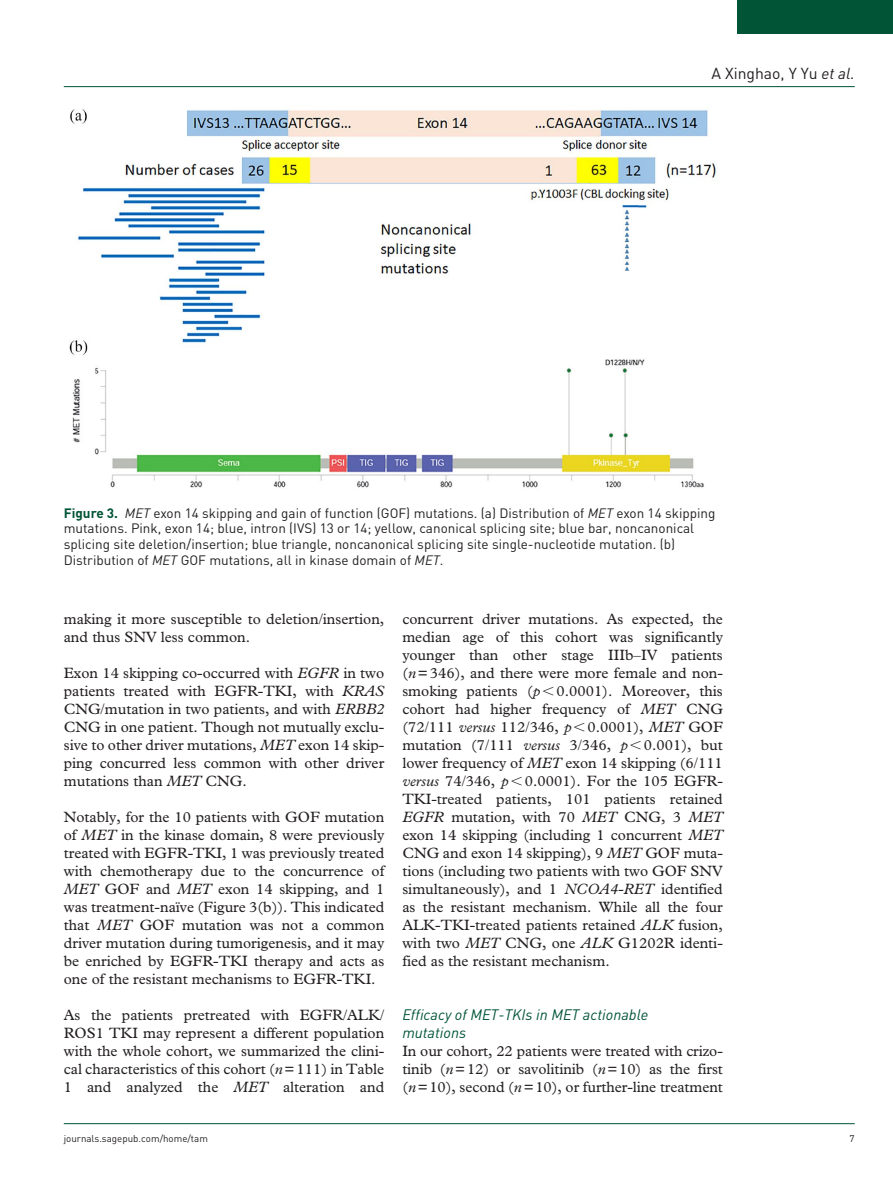
<style>
.page{position:relative;width:893px;height:1191px;background:#fff}
.page>*{position:absolute;margin:0;border:0;box-sizing:border-box;transform-origin:0 0}
.t1{font:15.75px "DIN";color:#231f20}
.t2{font:15px/18px "Plantin Std";color:#231f20;text-align:justify}
.t3{font:italic 15px/18px "DIN";color:#015436}
.t4{font:13.5px/15.8px "DIN";color:#231f20}
.t5{font:9.75px "DIN";color:#231f20}
.s1{font-style:italic}
.s2{font-weight:700;color:#015436}
</style>
<div class="page">
<hr style="left:64px;top:86px;width:791px;height:1px;background:#015436">
<hr style="left:64px;top:1123px;width:791px;height:1px;background:#015436">
<div style="left:738px;top:0;width:155px;height:34px;background:#015436"></div>
<img style="left:69px;top:109px;width:647px;height:379px">
<p class="t1" style="left:711px;top:63px;width:145px">A Xinghao, Y Yu <span class="s1">et al.</span></p>
<p class="t4" style="left:64px;top:504px;width:653px"><span class="s2">Figure 3.</span> <span class="s1">MET</span> exon 14 skipping and gain of function (GOF) mutations. (a) Distribution of <span class="s1">MET</span> exon 14 skipping mutations. Pink, exon 14; blue, intron (IVS) 13 or 14; yellow, canonical splicing site; blue bar, noncanonical splicing site deletion/insertion; blue triangle, noncanonical splicing site single-nucleotide mutation. (b)<br>Distribution of <span class="s1">MET</span> GOF mutations, all in kinase domain of <span class="s1">MET</span>.</p>
<p class="t2" style="left:64px;top:610px;width:322px">making it more susceptible to deletion/insertion, and thus SNV less common.</p>
<p class="t2" style="left:64px;top:664px;width:322px">Exon 14 skipping co-occurred with <span class="s1">EGFR</span> in two patients treated with EGFR-TKI, with <span class="s1">KRAS </span>CNG/mutation in two patients, and with <span class="s1">ERBB2<br></span>CNG in one patient. Though not mutually exclu&shy;sive to other driver mutations, <span class="s1">MET</span> exon 14 skip&shy;ping concurred less common with other driver mutations than <span class="s1">MET</span> CNG.</p>
<p class="t2" style="left:64px;top:808px;width:322px">Notably, for the 10 patients with GOF mutation of <span class="s1">MET</span> in the kinase domain, 8 were previously treated with EGFR-TKI, 1 was previously treated with chemotherapy due to the concurrence of <span class="s1">MET</span> GOF and <span class="s1">MET</span> exon 14 skipping, and 1 was treatment-naïve (Figure 3(b)). This indicated that <span class="s1">MET</span> GOF mutation was not a common driver mutation during tumorigenesis, and it may be enriched by EGFR-TKI therapy and acts as one of the resistant mechanisms to EGFR-TKI.</p>
<p class="t2" style="left:64px;top:1006px;width:322px">As the patients pretreated with EGFR/ALK/ ROS1 TKI may represent a different population with the whole cohort, we summarized the clini&shy;cal characteristics of this cohort (<span class="s1">n</span>=111) in Table 1 and analyzed the <span class="s1">MET</span> alteration and</p>
<p class="t2" style="left:402px;top:610px;width:322px">concurrent driver mutations. As expected, the median age of this cohort was significantly younger than other stage IIIb–IV patients (<span class="s1">n</span>=346), and there were more female and non&shy;smoking patients (<span class="s1">p</span> 0.0001). Moreover, this cohort had higher frequency of <span class="s1">MET</span> CNG (72/111 <span class="s1">versus</span> 112/346, <span class="s1">p</span> 0.0001), <span class="s1">MET</span> GOF mutation (7/111 <span class="s1">versus</span> 3/346, <span class="s1">p</span> 0.001), but lower frequency of <span class="s1">MET</span> exon 14 skipping (6/111 <span class="s1">versus</span> 74/346, <span class="s1">p</span> 0.0001). For the 105 EGFR-TKI-treated patients, 101 patients retained <span class="s1">EGFR</span> mutation, with 70 <span class="s1">MET</span> CNG, 3 <span class="s1">MET </span>exon 14 skipping (including 1 concurrent <span class="s1">MET </span>CNG and exon 14 skipping), 9 <span class="s1">MET</span> GOF muta&shy;tions (including two patients with two GOF SNV simultaneously), and 1 <span class="s1">NCOA4-RET</span> identified as the resistant mechanism. While all the four ALK-TKI-treated patients retained <span class="s1">ALK</span> fusion, with two <span class="s1">MET</span> CNG, one <span class="s1">ALK</span> G1202R identi&shy;fied as the resistant mechanism.</p>
<p class="t3" style="left:402px;top:1005px;width:248px">Efficacy of MET-TKIs in MET actionable mutations</p>
<p class="t2" style="left:402px;top:1042px;width:322px">In our cohort, 22 patients were treated with crizo&shy;tinib (<span class="s1">n</span>=12) or savolitinib (<span class="s1">n</span>=10) as the first (<span class="s1">n</span>=10), second (<span class="s1">n</span>=10), or further-line treatment</p>
<p class="t5" style="left:64px;top:1132px;width:146px">journals.sagepub.com/home/tam</p>
<p class="t5" style="left:850px;top:1132px;width:7px">7</p>
</div>
